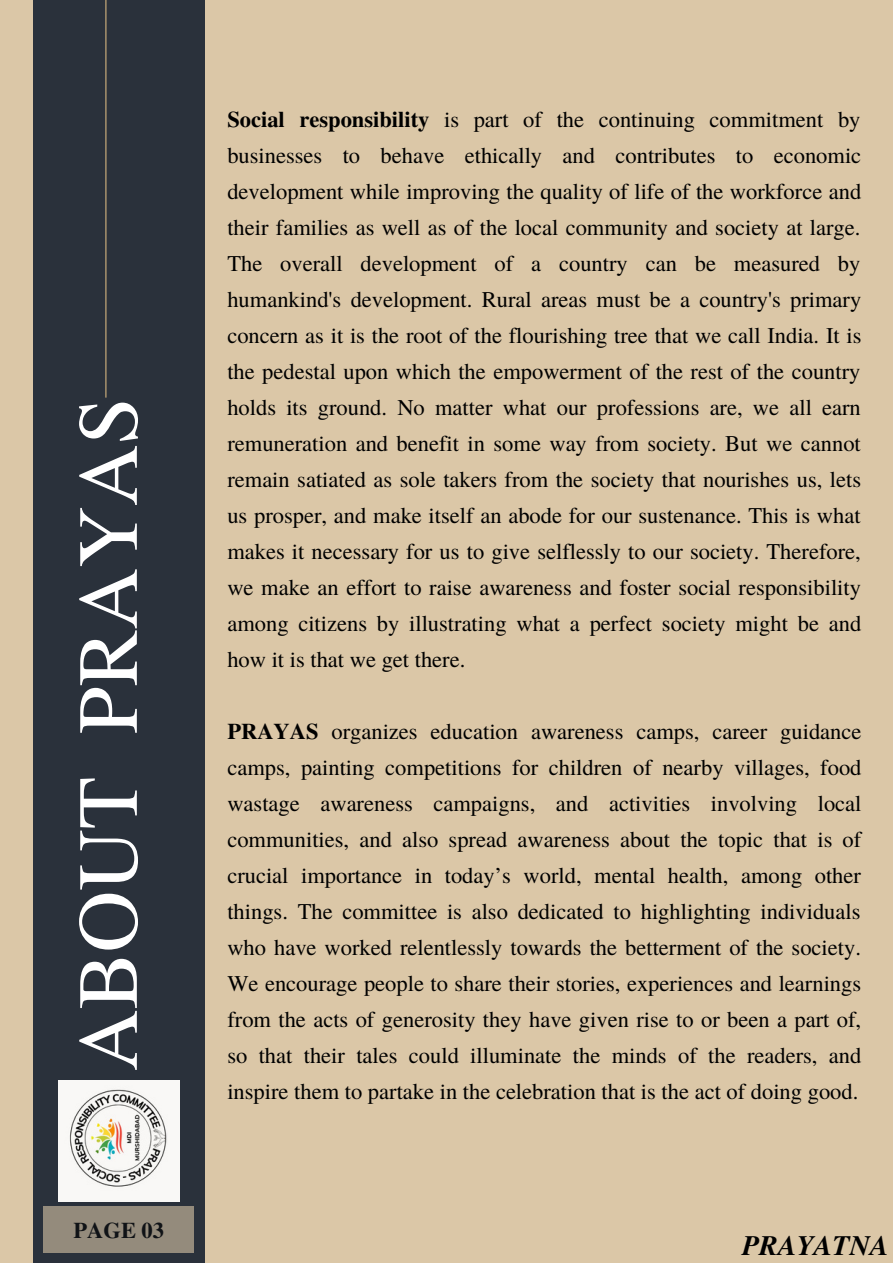
<style>
.page{position:relative;width:893px;height:1264px;background:#fff}
.page>*{position:absolute;margin:0;border:0;box-sizing:border-box;transform-origin:0 0}
.t1{font:85.35px "Te X Gyre Termes";color:#fff}
.t2{font:italic 700 28.05px "Te X Gyre Termes";color:#000}
.t3{font:22.5px/36px "Te X Gyre Termes";color:#000;text-align:justify}
.t4{font:700 22.5px "Te X Gyre Termes";color:#000}
.s1{font-weight:700}
</style>
<div class="page">
<div style="left:0;top:0;width:892px;height:1262px;background:#dbc7a7"></div>
<div style="left:33px;top:0;width:171px;height:1262px;background:#2a313b"></div>
<hr style="left:105px;top:0;width:1px;height:397px;background:#d1b27e">
<div style="left:43px;top:1206px;width:151px;height:46px;background:#948b7c"></div>
<img style="left:58px;top:1080px;width:122px;height:120px">
<h1 class="t1" style="left:47px;top:1071px;width:675px;rotate:-90deg">ABOUT PRAYAS</h1>
<p class="t4" style="left:73px;top:1212px;width:92px">PAGE 03</p>
<p class="t3" style="left:227px;top:100px;width:635px"><span class="s1">Social responsibility</span> is part of the continuing commitment by businesses to behave ethically and contributes to economic development while improving the quality of life of the workforce and their families as well as of the local community and society at large.<br>The overall development of a country can be measured by humankind's development. Rural areas must be a country's primary concern as it is the root of the flourishing tree that we call India. It is the pedestal upon which the empowerment of the rest of the country holds its ground. No matter what our professions are, we all earn remuneration and benefit in some way from society. But we cannot remain satiated as sole takers from the society that nourishes us, lets us prosper, and make itself an abode for our sustenance. This is what makes it necessary for us to give selflessly to our society. Therefore, we make an effort to raise awareness and foster social responsibility among citizens by illustrating what a perfect society might be and how it is that we get there.</p>
<p class="t3" style="left:227px;top:712px;width:635px"><span class="s1">PRAYAS</span> organizes education awareness camps, career guidance camps, painting competitions for children of nearby villages, food wastage awareness campaigns, and activities involving local communities, and also spread awareness about the topic that is of crucial importance in today’s world, mental health, among other things. The committee is also dedicated to highlighting individuals who have worked relentlessly towards the betterment of the society.<br>We encourage people to share their stories, experiences and learnings from the acts of generosity they have given rise to or been a part of, so that their tales could illuminate the minds of the readers, and inspire them to partake in the celebration that is the act of doing good.</p>
<p class="t2" style="left:742px;top:1224px;width:148px">PRAYATNA</p>
</div>
